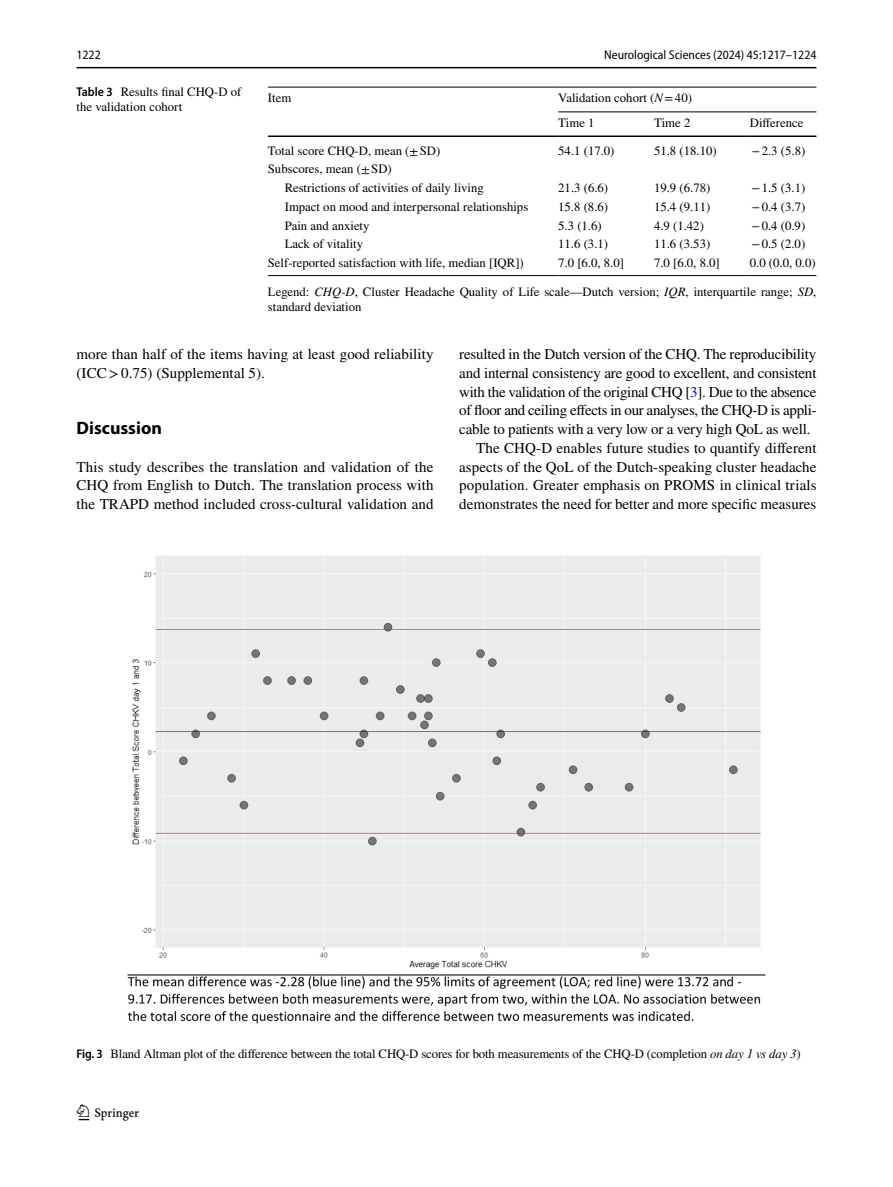
<style>
.page{position:relative;width:893px;height:1187px;background:#fff}
.page>*{position:absolute;margin:0;border:0;box-sizing:border-box;transform-origin:0 0}
.t1{font:22.5px "Springnew Regular 2";color:#000}
.t2{font:700 18px "Myriad Pro";color:#000}
.t3{font:15px/18.8px "STIX";color:#000}
.t4{font:15px "STIX";letter-spacing:-.02em;color:#000}
.t5{font:12.75px/15px "STIX";color:#000}
.t6{font:semi-condensed 12.75px "Myriad Pro";color:#000}
.s1{font-family:"Myriad Pro";font-weight:600;font-stretch:semi-condensed}
.s2{font-style:italic}
.s3{color:#00f}
</style>
<div class="page">
<hr style="left:77px;top:67px;width:739px;height:1px;background:#000">
<hr style="left:268px;top:87px;width:290px;height:1px;background:#000">
<hr style="left:268px;top:135px;width:290px;height:2px;background:#000">
<hr style="left:558px;top:87px;width:96px;height:1px;background:#000">
<hr style="left:654px;top:87px;width:96px;height:1px;background:#000">
<hr style="left:750px;top:87px;width:66px;height:1px;background:#000">
<hr style="left:558px;top:135px;width:96px;height:2px;background:#000">
<hr style="left:654px;top:135px;width:96px;height:2px;background:#000">
<hr style="left:750px;top:135px;width:66px;height:2px;background:#000">
<hr style="left:268px;top:275px;width:290px;height:1px;background:#000">
<hr style="left:558px;top:275px;width:96px;height:1px;background:#000">
<hr style="left:654px;top:275px;width:96px;height:1px;background:#000">
<hr style="left:750px;top:275px;width:66px;height:1px;background:#000">
<hr style="left:558px;top:111px;width:258px;height:1px;background:#000">
<img style="left:128px;top:556px;width:637px;height:467px">
<p class="t6" style="left:77px;top:48px;width:26px">1222</p>
<p class="t6" style="left:604px;top:48px;width:214px">Neurological Sciences (2024) 45:1217–1224</p>
<p class="t5" style="left:77px;top:85px;width:166px"><span class="s1">Table 3</span> Results final CHQ-D of the validation cohort</p>
<p class="t5" style="left:268px;top:91px;width:25px">Item</p>
<p class="t5" style="left:558px;top:86px;width:135px;line-height:24.5px">Validation cohort (<span class="s2">N</span>=40)<br>Time 1</p>
<p class="t5" style="left:654px;top:116px;width:38px">Time 2</p>
<p class="t5" style="left:750px;top:116px;width:55px">Difference</p>
<p class="t5" style="left:268px;top:144px;width:174px">Total score CHQ-D, mean (±SD)</p>
<p class="t5" style="left:558px;top:144px;width:58px">54.1 (17.0)</p>
<p class="t5" style="left:654px;top:144px;width:64px">51.8 (18.10)</p>
<p class="t5" style="left:751px;top:144px;width:55px">−2.3 (5.8)</p>
<p class="t5" style="left:285px;top:160px;width:201px;line-height:18.8px;text-indent:-17px">Subscores, mean (±SD)<br>Restrictions of activities of daily living</p>
<p class="t5" style="left:558px;top:181px;width:51px">21.3 (6.6)</p>
<p class="t5" style="left:654px;top:181px;width:58px">19.9 (6.78)</p>
<p class="t5" style="left:751px;top:181px;width:55px">−1.5 (3.1)</p>
<p class="t5" style="left:285px;top:200px;width:245px">Impact on mood and interpersonal relationships</p>
<p class="t5" style="left:558px;top:200px;width:51px">15.8 (8.6)</p>
<p class="t5" style="left:654px;top:200px;width:58px">15.4 (9.11)</p>
<p class="t5" style="left:751px;top:200px;width:55px">−0.4 (3.7)</p>
<p class="t5" style="left:285px;top:218px;width:86px">Pain and anxiety</p>
<p class="t5" style="left:558px;top:218px;width:45px">5.3 (1.6)</p>
<p class="t5" style="left:654px;top:218px;width:51px">4.9 (1.42)</p>
<p class="t5" style="left:751px;top:218px;width:55px">−0.4 (0.9)</p>
<p class="t5" style="left:285px;top:237px;width:80px">Lack of vitality</p>
<p class="t5" style="left:558px;top:237px;width:51px">11.6 (3.1)</p>
<p class="t5" style="left:654px;top:237px;width:58px">11.6 (3.53)</p>
<p class="t5" style="left:751px;top:237px;width:55px">−0.5 (2.0)</p>
<p class="t5" style="left:268px;top:256px;width:257px">Self-reported satisfaction with life, median [IQR])</p>
<p class="t5" style="left:558px;top:256px;width:67px">7.0 [6.0, 8.0]</p>
<p class="t5" style="left:654px;top:256px;width:67px">7.0 [6.0, 8.0]</p>
<p class="t5" style="left:750px;top:256px;width:67px">0.0 (0.0, 0.0)</p>
<p class="t5" style="left:268px;top:285px;width:550px">Legend: <span class="s2">CHQ-D</span>, Cluster Headache Quality of Life scale—Dutch version; <span class="s2">IQR</span>, interquartile range; <span class="s2">SD</span>, standard deviation</p>
<p class="t3" style="left:77px;top:346px;width:358px">more than half of the items having at least good reliability (ICC&gt;0.75) (Supplemental 5).</p>
<h2 class="t2" style="left:77px;top:416px;width:87px">Discussion</h2>
<p class="t3" style="left:77px;top:458px;width:359px;text-align:justify">This study describes the translation and validation of the CHQ from English to Dutch. The translation process with the TRAPD method included cross-cultural validation and</p>
<p class="t3" style="left:459px;top:346px;width:359px">resulted in the Dutch version of the CHQ. The reproducibility</p>
<p class="t3" style="left:459px;top:364px;width:359px">and internal consistency are good to excellent, and consistent</p>
<p class="t4" style="left:459px;top:381px;width:359px">with the validation of the original CHQ [<span class="s3">3</span>]. Due to the absence</p>
<p class="t4" style="left:459px;top:400px;width:359px">of floor and ceiling effects in our analyses, the CHQ-D is appli-</p>
<p class="t3" style="left:459px;top:421px;width:353px">cable to patients with a very low or a very high QoL as well.</p>
<p class="t3" style="left:476px;top:439px;width:342px">The CHQ-D enables future studies to quantify different</p>
<p class="t3" style="left:459px;top:458px;width:359px">aspects of the QoL of the Dutch-speaking cluster headache</p>
<p class="t3" style="left:459px;top:477px;width:359px">population. Greater emphasis on PROMS in clinical trials</p>
<p class="t3" style="left:459px;top:496px;width:359px">demonstrates the need for better and more specific measures</p>
<p class="t5" style="left:77px;top:1047px;width:726px"><span class="s1">Fig. 3</span> Bland Altman plot of the difference between the total CHQ-D scores for both measurements of the CHQ-D (completion <span class="s2">on day 1 vs day 3</span>)</p>
<h1 class="t1" style="left:79px;top:1104px;width:62px">1 3</h1>
</div>
